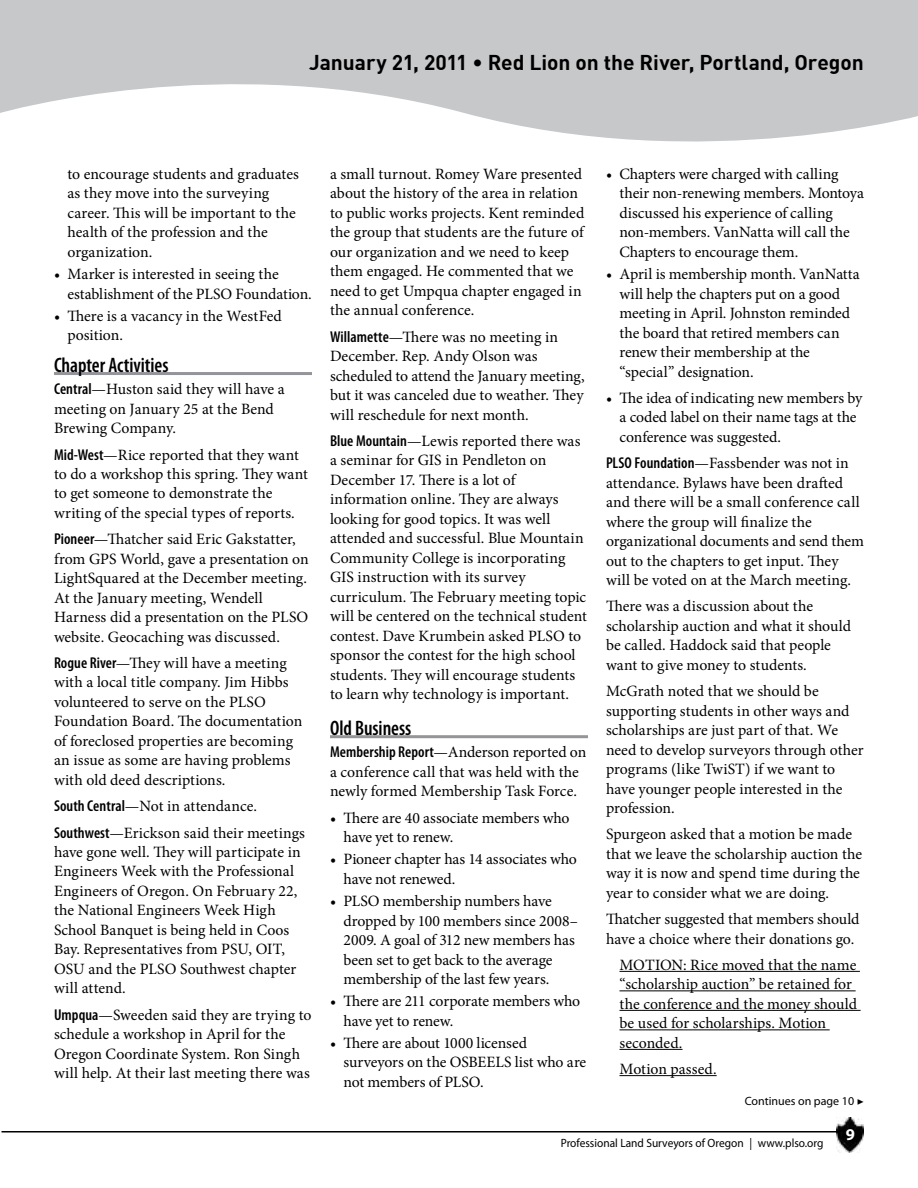
<style>
.page{position:relative;width:918px;height:1188px;background:#fff}
.page>*{position:absolute;margin:0;border:0;box-sizing:border-box;transform-origin:0 0}
.t1{font:700 21px "DIN";color:#000}
.t2{font:600 condensed 21px "Myriad Pro";color:#000;scale:.95 1}
.t3{font:700 16.5px "Myriad Pro";color:#fff}
.t4{font:15.75px/19.5px "Minion Pro";color:#000}
.t5{font:12px "Myriad Pro";color:#000;scale:.95 1}
.t6{font:12px "Myriad Pro";color:#000}
.s1{font-family:"Myriad Pro";font-weight:600;font-stretch:condensed}
.s2{font-family:"Minion Pro"}
</style>
<div class="page">
<img style="left:837px;top:1118px;width:27px;height:34px">
<hr style="left:2px;top:1131px;width:838px;height:2px;background:#000">
<hr style="left:54px;top:372px;width:258px;height:3px;background:#939598">
<svg style="left:0;top:0;width:918px;height:142px"></svg>
<hr style="left:330px;top:735px;width:258px;height:3px;background:#939598">
<hr style="left:620px;top:971px;width:240px;height:1px;background:#000">
<hr style="left:620px;top:990px;width:236px;height:1px;background:#000">
<hr style="left:620px;top:1010px;width:241px;height:1px;background:#000">
<hr style="left:620px;top:1029px;width:210px;height:1px;background:#000">
<hr style="left:620px;top:1049px;width:63px;height:1px;background:#000">
<hr style="left:620px;top:1075px;width:97px;height:1px;background:#000">
<h1 class="t1" style="left:309px;top:49px;width:556px">January 21, 2011 • Red Lion on the River, Portland, Oregon</h1>
<p class="t4" style="left:68px;top:164px;width:233px">to encourage students and graduates as they move into the surveying career. This will be important to the health of the profession and the organization.</p>
<p class="t4" style="left:68px;top:264px;width:246px;text-indent:-13px">• Marker is interested in seeing the establishment of the PLSO Foundation.</p>
<p class="t4" style="left:68px;top:306px;width:216px;text-indent:-13px">• There is a vacancy in the WestFed position.</p>
<h1 class="t2" style="left:54px;top:354px;width:122px">Chapter Activities</h1>
<p class="t4" style="left:54px;top:380px;width:232px"><span class="s1">Central</span>—Huston said they will have a meeting on January 25 at the Bend<br>Brewing Company.</p>
<p class="t4" style="left:54px;top:445px;width:255px"><span class="s1">Mid-West</span>—Rice reported that they want to do a workshop this spring. They want to get someone to demonstrate the writing of the special types of reports.</p>
<p class="t4" style="left:54px;top:530px;width:256px"><span class="s1">Pioneer</span>—Thatcher said Eric Gakstatter, from GPS World, gave a presentation on LightSquared at the December meeting.<br>At the January meeting, Wendell Harness did a presentation on the PLSO website. Geocaching was discussed.</p>
<p class="t4" style="left:54px;top:653px;width:250px"><span class="s1">Rogue River</span>—They will have a meeting with a local title company. Jim Hibbs volunteered to serve on the PLSO Foundation Board. The documentation of foreclosed properties are becoming an issue as some are having problems with old deed descriptions.</p>
<p class="t4" style="left:54px;top:793px;width:252px;line-height:26.2px"><span class="s1">South Central</span>—Not in attendance.<br><span class="s1">Southwest</span>—Erickson said their meetings</p>
<p class="t4" style="left:54px;top:842px;width:248px">have gone well. They will participate in Engineers Week with the Professional Engineers of Oregon. On February 22, the National Engineers Week High School Banquet is being held in Coos Bay. Representatives from PSU, OIT, OSU and the PLSO Southwest chapter will attend.</p>
<p class="t4" style="left:54px;top:1005px;width:259px"><span class="s1">Umpqua</span>—Sweeden said they are trying to schedule a workshop in April for the Oregon Coordinate System. Ron Singh will help. At their last meeting there was</p>
<p class="t4" style="left:330px;top:164px;width:256px">a small turnout. Romey Ware presented about the history of the area in relation to public works projects. Kent reminded the group that students are the future of our organization and we need to keep them engaged. He commented that we need to get Umpqua chapter engaged in the annual conference.</p>
<p class="t4" style="left:330px;top:327px;width:256px"><span class="s1">Willamette</span>—There was no meeting in December. Rep. Andy Olson was scheduled to attend the January meeting, but it was canceled due to weather. They will reschedule for next month.</p>
<p class="t4" style="left:330px;top:431px;width:258px"><span class="s1">Blue Mountain</span>—Lewis reported there was a seminar for GIS in Pendleton on December 17. There is a lot of information online. They are always looking for good topics. It was well attended and successful. Blue Mountain Community College is incorporating GIS instruction with its survey curriculum. The February meeting topic will be centered on the technical student contest. Dave Krumbein asked PLSO to sponsor the contest for the high school students. They will encourage students to learn why technology is important.</p>
<h1 class="t2" style="left:330px;top:717px;width:87px">Old Business</h1>
<p class="t4" style="left:330px;top:743px;width:258px"><span class="s1">Membership Report</span>—Anderson reported on a conference call that was held with the newly formed Membership Task Force.</p>
<p class="t4" style="left:344px;top:808px;width:228px;text-indent:-13px">• There are 40 associate members who have yet to renew.</p>
<p class="t4" style="left:344px;top:850px;width:235px;text-indent:-13px">• Pioneer chapter has 14 associates who have not renewed.</p>
<p class="t4" style="left:344px;top:891px;width:236px;text-indent:-13px">• PLSO membership numbers have dropped by 100 members since 2008–<br>2009. A goal of 312 new members has been set to get back to the average membership of the last few years.</p>
<p class="t4" style="left:344px;top:992px;width:238px;text-indent:-13px">• There are 211 corporate members who have yet to renew.</p>
<p class="t4" style="left:344px;top:1033px;width:244px;text-indent:-13px">• There are about 1000 licensed surveyors on the OSBEELS list who are not members of PLSO.</p>
<p class="t4" style="left:619px;top:164px;width:246px;text-indent:-13px">• Chapters were charged with calling their non-renewing members. Montoya discussed his experience of calling non-members. VanNatta will call the Chapters to encourage them.</p>
<p class="t4" style="left:619px;top:264px;width:242px;text-indent:-13px">• April is membership month. VanNatta will help the chapters put on a good meeting in April. Johnston reminded the board that retired members can renew their membership at the “special” designation.</p>
<p class="t4" style="left:619px;top:388px;width:245px;text-indent:-13px">• The idea of indicating new members by a coded label on their name tags at the conference was suggested.</p>
<p class="t4" style="left:606px;top:453px;width:260px"><span class="s1">PLSO Foundation</span>—Fassbender was not in attendance. Bylaws have been drafted and there will be a small conference call where the group will finalize the organizational documents and send them out to the chapters to get input. They will be voted on at the March meeting.</p>
<p class="t4" style="left:606px;top:597px;width:247px">There was a discussion about the scholarship auction and what it should be called. Haddock said that people want to give money to students.</p>
<p class="t4" style="left:606px;top:681px;width:259px">McGrath noted that we should be supporting students in other ways and scholarships are just part of that. We need to develop surveyors through other programs (like TwiST) if we want to have younger people interested in the profession.</p>
<p class="t4" style="left:606px;top:825px;width:258px">Spurgeon asked that a motion be made that we leave the scholarship auction the way it is now and spend time during the year to consider what we are doing.</p>
<p class="t4" style="left:606px;top:909px;width:255px">Thatcher suggested that members should have a choice where their donations go.</p>
<p class="t4" style="left:620px;top:955px;width:239px">MOTION: Rice moved that the name “scholarship auction” be retained for the conference and the money should be used for scholarships. Motion seconded.</p>
<p class="t4" style="left:620px;top:1059px;width:99px">Motion passed.</p>
<p class="t6" style="left:745px;top:1094px;width:121px">Continues on page 10 <span class="s2">▶</span></p>
<p class="t5" style="left:561px;top:1136px;width:278px">Professional Land Surveyors of Oregon | www.plso.org</p>
<p class="t3" style="left:846px;top:1123px;width:11px">9</p>
</div>
